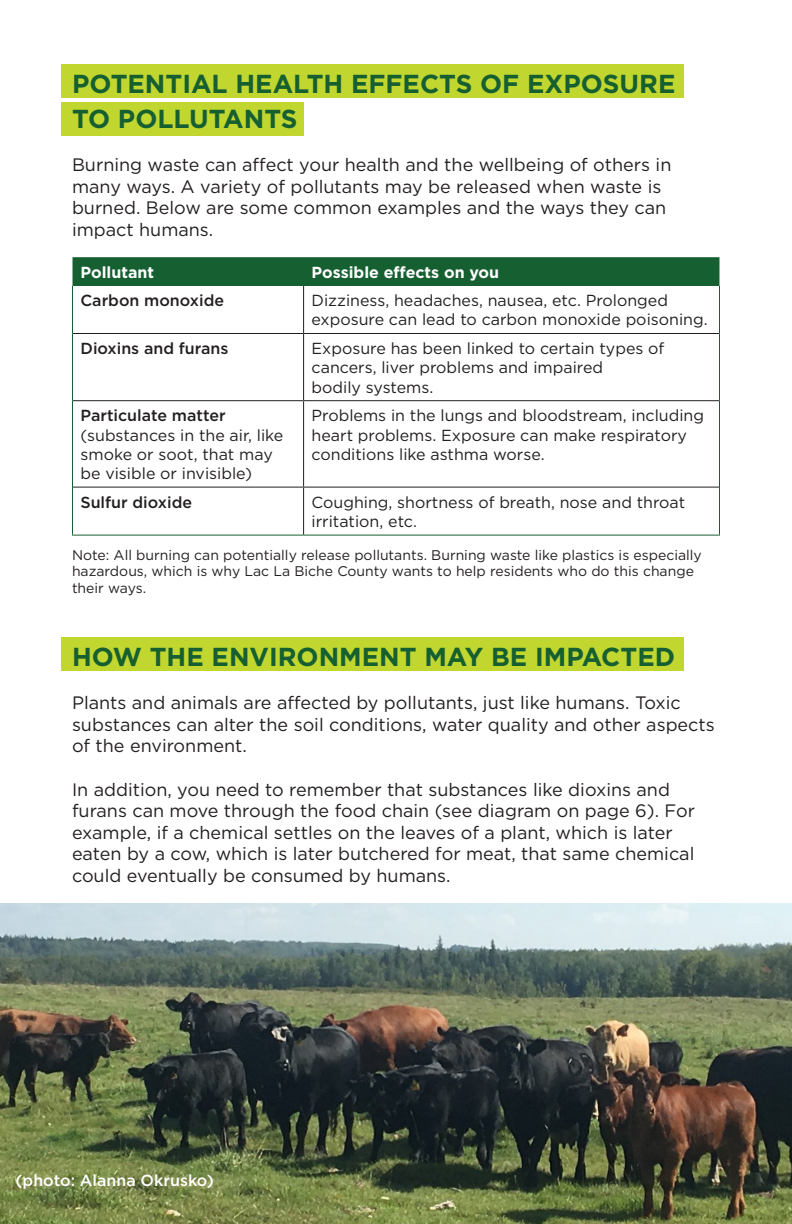
<style>
.page{position:relative;width:792px;height:1224px;background:#fff}
.page>*{position:absolute;margin:0;border:0;box-sizing:border-box;transform-origin:0 0}
.t1{font:700 26px/35.2px "Gotham";color:#165f31}
.t2{font:18px/21.6px "Gotham";color:#231f20}
.t3{font:16px/19.2px "Gotham";color:#231f20}
.t4{font:500 16px "Gotham";color:#231f20}
.t5{font:700 16px "Gotham";color:#fff}
.t6{font:500 16px "Gotham";color:#fff}
.t7{font:14px/16.8px "Gotham";color:#231f20}
</style>
<div class="page">
<div style="left:61px;top:102px;width:243px;height:34px;background:#c1d72f"></div>
<div style="left:61px;top:64px;width:623px;height:34px;background:#c1d72f"></div>
<div style="left:72px;top:257px;width:648px;height:29px;background:#165f31"></div>
<hr style="left:72px;top:286px;width:1px;height:47px;background:#165f31">
<hr style="left:719px;top:286px;width:1px;height:47px;background:#165f31">
<hr style="left:72px;top:333px;width:1px;height:68px;background:#165f31">
<hr style="left:719px;top:333px;width:1px;height:68px;background:#165f31">
<hr style="left:72px;top:401px;width:1px;height:86px;background:#165f31">
<hr style="left:719px;top:401px;width:1px;height:86px;background:#165f31">
<hr style="left:72px;top:487px;width:1px;height:48px;background:#165f31">
<hr style="left:719px;top:487px;width:1px;height:48px;background:#165f31">
<hr style="left:72px;top:535px;width:232px;height:1px;background:#165f31">
<hr style="left:304px;top:535px;width:416px;height:1px;background:#165f31">
<hr style="left:303px;top:286px;width:1px;height:47px;background:#231f20">
<hr style="left:73px;top:333px;width:231px;height:1px;background:#231f20">
<hr style="left:304px;top:333px;width:415px;height:1px;background:#231f20">
<hr style="left:303px;top:334px;width:1px;height:66px;background:#231f20">
<hr style="left:73px;top:400px;width:231px;height:1px;background:#231f20">
<hr style="left:304px;top:400px;width:415px;height:1px;background:#231f20">
<hr style="left:303px;top:401px;width:1px;height:86px;background:#231f20">
<hr style="left:73px;top:487px;width:231px;height:1px;background:#231f20">
<hr style="left:304px;top:487px;width:415px;height:1px;background:#231f20">
<hr style="left:303px;top:488px;width:1px;height:47px;background:#231f20">
<div style="left:61px;top:637px;width:623px;height:34px;background:#c1d72f"></div>
<img style="left:0;top:904px;width:792px;height:320px">
<p class="t1" style="left:72px;top:66px;width:605px">POTENTIAL HEALTH EFFECTS OF EXPOSURE<br>TO POLLUTANTS</p>
<p class="t2" style="left:72px;top:154px;width:601px">Burning waste can affect your health and the wellbeing of others in many ways. A variety of pollutants may be released when waste is burned. Below are some common examples and the ways they can impact humans.</p>
<p class="t5" style="left:80px;top:262px;width:75px">Pollutant</p>
<p class="t5" style="left:312px;top:262px;width:189px">Possible effects on you</p>
<p class="t4" style="left:80px;top:290px;width:145px">Carbon monoxide</p>
<p class="t3" style="left:312px;top:291px;width:398px">Dizziness, headaches, nausea, etc. Prolonged exposure can lead to carbon monoxide poisoning.</p>
<p class="t4" style="left:80px;top:338px;width:149px">Dioxins and furans</p>
<p class="t3" style="left:312px;top:339px;width:354px">Exposure has been linked to certain types of cancers, liver problems and impaired<br>bodily systems.</p>
<p class="t4" style="left:80px;top:405px;width:147px">Particulate matter</p>
<p class="t3" style="left:80px;top:425px;width:204px">(substances in the air, like smoke or soot, that may be visible or invisible)</p>
<p class="t3" style="left:312px;top:406px;width:394px">Problems in the lungs and bloodstream, including heart problems. Exposure can make respiratory conditions like asthma worse.</p>
<p class="t4" style="left:80px;top:492px;width:113px">Sulfur dioxide</p>
<p class="t3" style="left:312px;top:492px;width:375px">Coughing, shortness of breath, nose and throat irritation, etc.</p>
<p class="t7" style="left:72px;top:546px;width:631px">Note: All burning can potentially release pollutants. Burning waste like plastics is especially hazardous, which is why Lac La Biche County wants to help residents who do this change their ways.</p>
<p class="t1" style="left:72px;top:639px;width:605px">HOW THE ENVIRONMENT MAY BE IMPACTED</p>
<p class="t2" style="left:72px;top:692px;width:644px">Plants and animals are affected by pollutants, just like humans. Toxic substances can alter the soil conditions, water quality and other aspects of the environment.</p>
<p class="t2" style="left:72px;top:778px;width:625px">In addition, you need to remember that substances like dioxins and furans can move through the food chain (see diagram on page 6). For example, if a chemical settles on the leaves of a plant, which is later eaten by a cow, which is later butchered for meat, that same chemical could eventually be consumed by humans.</p>
<p class="t6" style="left:16px;top:1170px;width:200px">(photo: Alanna Okrusko)</p>
</div>
